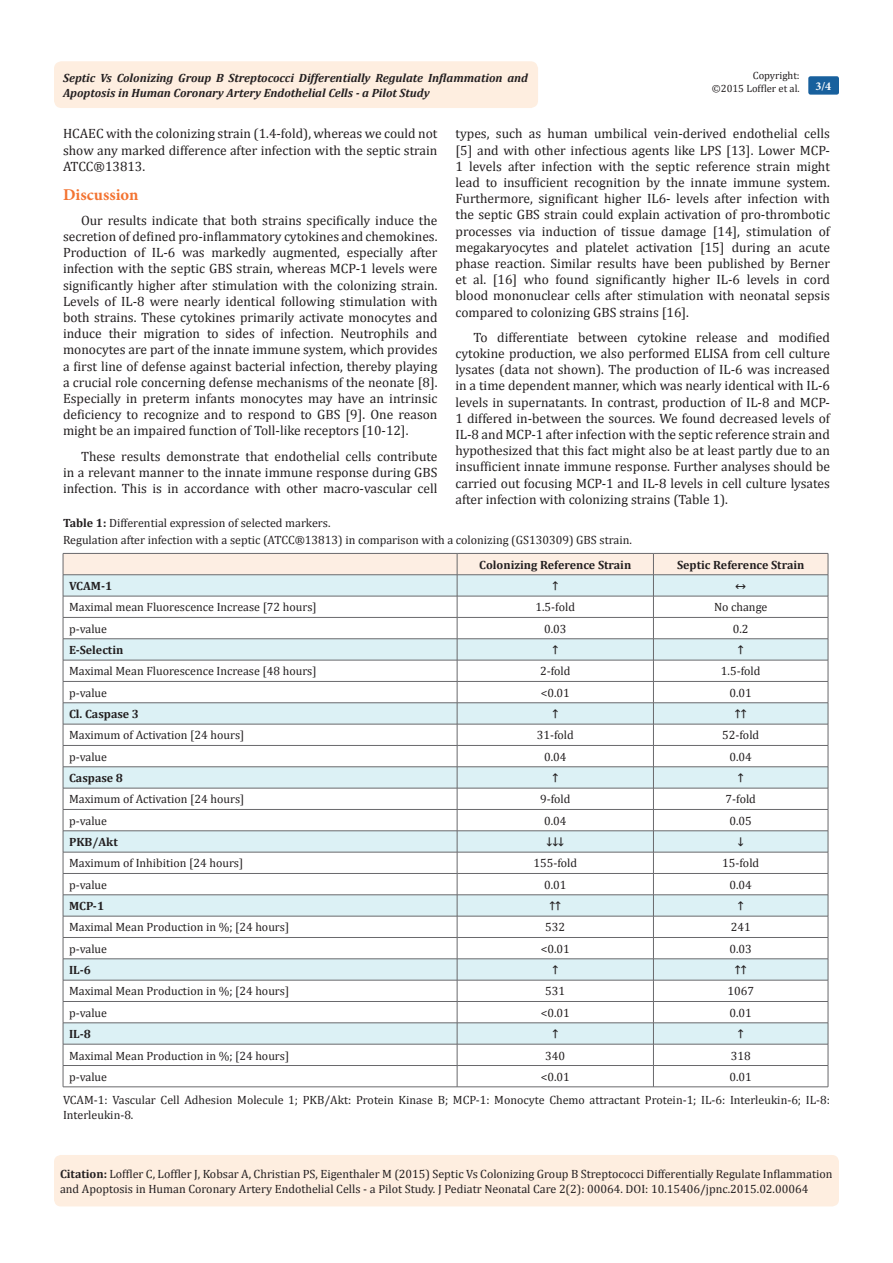
<style>
.page{position:relative;width:893px;height:1263px;background:#fff}
.page>*{position:absolute;margin:0;border:0;box-sizing:border-box;transform-origin:0 0}
.t1{font:700 16.5px "Minion Pro";color:#f37331}
.t2{font:13.5px/16.2px "Cambria";color:#231f20;text-align:justify}
.Citation{font:12px/14.4px "Cambria";color:#231f20}
.t3{font:italic 700 12px/14.4px "Cambria";color:#231f20}
.t4{font:700 12px "Cambria";color:#231f20}
.t5{font:700 12px "Minion Pro";color:#fff}
.t6{font:10.5px "Cambria";color:#231f20}
.s1{font-weight:700}
</style>
<div class="page">
<div style="left:54px;top:61px;width:484px;height:47px;background:#feeee0;border-radius:8px"></div>
<div style="left:54px;top:1155px;width:785px;height:51px;background:#feeee0;border-radius:7px"></div>
<div style="left:808px;top:76px;width:31px;height:19px;background:#18609d;border-radius:2px"></div>
<svg style="left:63px;top:553px;width:766px;height:534px"></svg>
<hr style="left:63px;top:1086px;width:394px;height:1px;background:#69696c">
<hr style="left:457px;top:1086px;width:196px;height:1px;background:#69696c">
<hr style="left:653px;top:1086px;width:175px;height:1px;background:#69696c">
<p class="t3" style="left:63px;top:70px;width:466px">Septic Vs Colonizing Group B Streptococci Differentially Regulate Inflammation and<br>Apoptosis in Human Coronary Artery Endothelial Cells - a Pilot Study</p>
<p class="t6" style="left:753px;top:69px;width:48px">Copyright:</p>
<p class="t6" style="left:712px;top:82px;width:89px">©2015 Loffler et al.</p>
<p class="t5" style="left:815px;top:78px;width:17px">3/4</p>
<p class="t2" style="left:63px;top:126px;width:376px">HCAEC with the colonizing strain (1.4-fold), whereas we could not show any marked difference after infection with the septic strain ATCC®13813.</p>
<p class="t1" style="left:63px;top:183px;width:77px">Discussion</p>
<p class="t2" style="left:63px;top:212px;width:376px;text-indent:18px">Our results indicate that both strains specifically induce the secretion of defined pro-inflammatory cytokines and chemokines.<br>Production of IL-6 was markedly augmented, especially after infection with the septic GBS strain, whereas MCP-1 levels were significantly higher after stimulation with the colonizing strain.<br>Levels of IL-8 were nearly identical following stimulation with both strains. These cytokines primarily activate monocytes and induce their migration to sides of infection. Neutrophils and monocytes are part of the innate immune system, which provides a first line of defense against bacterial infection, thereby playing a crucial role concerning defense mechanisms of the neonate [8].<br>Especially in preterm infants monocytes may have an intrinsic deficiency to recognize and to respond to GBS [9]. One reason might be an impaired function of Toll-like receptors [10-12].</p>
<p class="t2" style="left:63px;top:448px;width:376px;text-indent:18px">These results demonstrate that endothelial cells contribute in a relevant manner to the innate immune response during GBS infection. This is in accordance with other macro-vascular cell</p>
<p class="t2" style="left:455px;top:126px;width:376px">types, such as human umbilical vein-derived endothelial cells [5] and with other infectious agents like LPS [13]. Lower MCP-1 levels after infection with the septic reference strain might lead to insufficient recognition by the innate immune system.<br>Furthermore, significant higher IL6- levels after infection with the septic GBS strain could explain activation of pro-thrombotic processes via induction of tissue damage [14], stimulation of megakaryocytes and platelet activation [15] during an acute phase reaction. Similar results have been published by Berner et al. [16] who found significantly higher IL-6 levels in cord blood mononuclear cells after stimulation with neonatal sepsis compared to colonizing GBS strains [16].</p>
<p class="t2" style="left:455px;top:329px;width:376px;text-indent:18px">To differentiate between cytokine release and modified cytokine production, we also performed ELISA from cell culture lysates (data not shown). The production of IL-6 was increased in a time dependent manner, which was nearly identical with IL-6 levels in supernatants. In contrast, production of IL-8 and MCP-1 differed in-between the sources. We found decreased levels of IL-8 and MCP-1 after infection with the septic reference strain and hypothesized that this fact might also be at least partly due to an insufficient innate immune response. Further analyses should be carried out focusing MCP-1 and IL-8 levels in cell culture lysates after infection with colonizing strains (Table 1).</p>
<p class="Citation" style="left:63px;top:516px;width:269px"><span class="s1">Table 1:</span> Differential expression of selected markers.</p>
<p class="Citation" style="left:63px;top:533px;width:570px">Regulation after infection with a septic (ATCC®13813) in comparison with a colonizing (GS130309) GBS strain.</p>
<p class="t4" style="left:479px;top:556px;width:154px">Colonizing Reference Strain</p>
<p class="t4" style="left:677px;top:556px;width:129px">Septic Reference Strain</p>
<p class="t4" style="left:69px;top:577px;width:45px">VCAM-1</p>
<p class="t4" style="left:552px;top:577px;width:7px">↑</p>
<p class="t4" style="left:735px;top:577px;width:13px">↔</p>
<p class="Citation" style="left:69px;top:600px;width:249px">Maximal mean Fluorescence Increase [72 hours]</p>
<p class="Citation" style="left:535px;top:600px;width:41px">1.5-fold</p>
<p class="Citation" style="left:714px;top:600px;width:55px">No change</p>
<p class="Citation" style="left:69px;top:621px;width:40px">p-value</p>
<p class="Citation" style="left:544px;top:621px;width:24px">0.03</p>
<p class="Citation" style="left:733px;top:621px;width:17px">0.2</p>
<p class="t4" style="left:69px;top:641px;width:56px">E-Selectin</p>
<p class="t4" style="left:552px;top:641px;width:7px">↑</p>
<p class="t4" style="left:738px;top:641px;width:7px">↑</p>
<p class="Citation" style="left:69px;top:664px;width:249px">Maximal Mean Fluorescence Increase [48 hours]</p>
<p class="Citation" style="left:540px;top:664px;width:32px">2-fold</p>
<p class="Citation" style="left:721px;top:664px;width:41px">1.5-fold</p>
<p class="Citation" style="left:69px;top:685px;width:40px">p-value</p>
<p class="Citation" style="left:541px;top:685px;width:31px">&lt;0.01</p>
<p class="Citation" style="left:729px;top:685px;width:24px">0.01</p>
<p class="t4" style="left:69px;top:705px;width:72px">Cl. Caspase 3</p>
<p class="t4" style="left:552px;top:705px;width:7px">↑</p>
<p class="t4" style="left:735px;top:705px;width:13px">↑↑</p>
<p class="Citation" style="left:69px;top:728px;width:177px">Maximum of Activation [24 hours]</p>
<p class="Citation" style="left:537px;top:728px;width:39px">31-fold</p>
<p class="Citation" style="left:722px;top:728px;width:39px">52-fold</p>
<p class="Citation" style="left:69px;top:749px;width:40px">p-value</p>
<p class="Citation" style="left:544px;top:749px;width:24px">0.04</p>
<p class="Citation" style="left:729px;top:749px;width:24px">0.04</p>
<p class="t4" style="left:69px;top:769px;width:56px">Caspase 8</p>
<p class="t4" style="left:552px;top:769px;width:7px">↑</p>
<p class="t4" style="left:738px;top:769px;width:7px">↑</p>
<p class="Citation" style="left:69px;top:792px;width:177px">Maximum of Activation [24 hours]</p>
<p class="Citation" style="left:540px;top:792px;width:32px">9-fold</p>
<p class="Citation" style="left:725px;top:792px;width:32px">7-fold</p>
<p class="Citation" style="left:69px;top:813px;width:40px">p-value</p>
<p class="Citation" style="left:544px;top:813px;width:24px">0.04</p>
<p class="Citation" style="left:729px;top:813px;width:24px">0.05</p>
<p class="t4" style="left:69px;top:833px;width:50px">PKB/Akt</p>
<p class="t4" style="left:546px;top:833px;width:19px">↓↓↓</p>
<p class="t4" style="left:738px;top:833px;width:7px">↓</p>
<p class="Citation" style="left:69px;top:856px;width:176px">Maximum of Inhibition [24 hours]</p>
<p class="Citation" style="left:533px;top:856px;width:45px">155-fold</p>
<p class="Citation" style="left:722px;top:856px;width:39px">15-fold</p>
<p class="Citation" style="left:69px;top:877px;width:40px">p-value</p>
<p class="Citation" style="left:544px;top:877px;width:24px">0.01</p>
<p class="Citation" style="left:729px;top:877px;width:24px">0.04</p>
<p class="t4" style="left:69px;top:897px;width:37px">MCP-1</p>
<p class="t4" style="left:549px;top:897px;width:13px">↑↑</p>
<p class="t4" style="left:738px;top:897px;width:7px">↑</p>
<p class="Citation" style="left:69px;top:920px;width:222px">Maximal Mean Production in %; [24 hours]</p>
<p class="Citation" style="left:545px;top:920px;width:21px">532</p>
<p class="Citation" style="left:731px;top:920px;width:21px">241</p>
<p class="Citation" style="left:69px;top:941px;width:40px">p-value</p>
<p class="Citation" style="left:541px;top:941px;width:31px">&lt;0.01</p>
<p class="Citation" style="left:729px;top:941px;width:24px">0.03</p>
<p class="t4" style="left:69px;top:961px;width:23px">IL-6</p>
<p class="t4" style="left:552px;top:961px;width:7px">↑</p>
<p class="t4" style="left:735px;top:961px;width:13px">↑↑</p>
<p class="Citation" style="left:69px;top:984px;width:222px">Maximal Mean Production in %; [24 hours]</p>
<p class="Citation" style="left:545px;top:984px;width:21px">531</p>
<p class="Citation" style="left:727px;top:984px;width:28px">1067</p>
<p class="Citation" style="left:69px;top:1005px;width:40px">p-value</p>
<p class="Citation" style="left:541px;top:1005px;width:31px">&lt;0.01</p>
<p class="Citation" style="left:729px;top:1005px;width:24px">0.01</p>
<p class="t4" style="left:69px;top:1025px;width:23px">IL-8</p>
<p class="t4" style="left:552px;top:1025px;width:7px">↑</p>
<p class="t4" style="left:738px;top:1025px;width:7px">↑</p>
<p class="Citation" style="left:69px;top:1048px;width:222px">Maximal Mean Production in %; [24 hours]</p>
<p class="Citation" style="left:545px;top:1048px;width:21px">340</p>
<p class="Citation" style="left:731px;top:1048px;width:21px">318</p>
<p class="Citation" style="left:69px;top:1069px;width:40px">p-value</p>
<p class="Citation" style="left:541px;top:1069px;width:31px">&lt;0.01</p>
<p class="Citation" style="left:729px;top:1069px;width:24px">0.01</p>
<p class="Citation" style="left:63px;top:1093px;width:768px">VCAM-1: Vascular Cell Adhesion Molecule 1; PKB/Akt: Protein Kinase B; MCP-1: Monocyte Chemo attractant Protein-1; IL-6: Interleukin-6; IL-8:<br>Interleukin-8.</p>
<p class="Citation" style="left:60px;top:1167px;width:774px"><span class="s1">Citation:</span> Loffler C, Loffler J, Kobsar A, Christian PS, Eigenthaler M (2015) Septic Vs Colonizing Group B Streptococci Differentially Regulate Inflammation and Apoptosis in Human Coronary Artery Endothelial Cells - a Pilot Study. J Pediatr Neonatal Care 2(2): 00064. DOI: 10.15406/jpnc.2015.02.00064</p>
</div>
